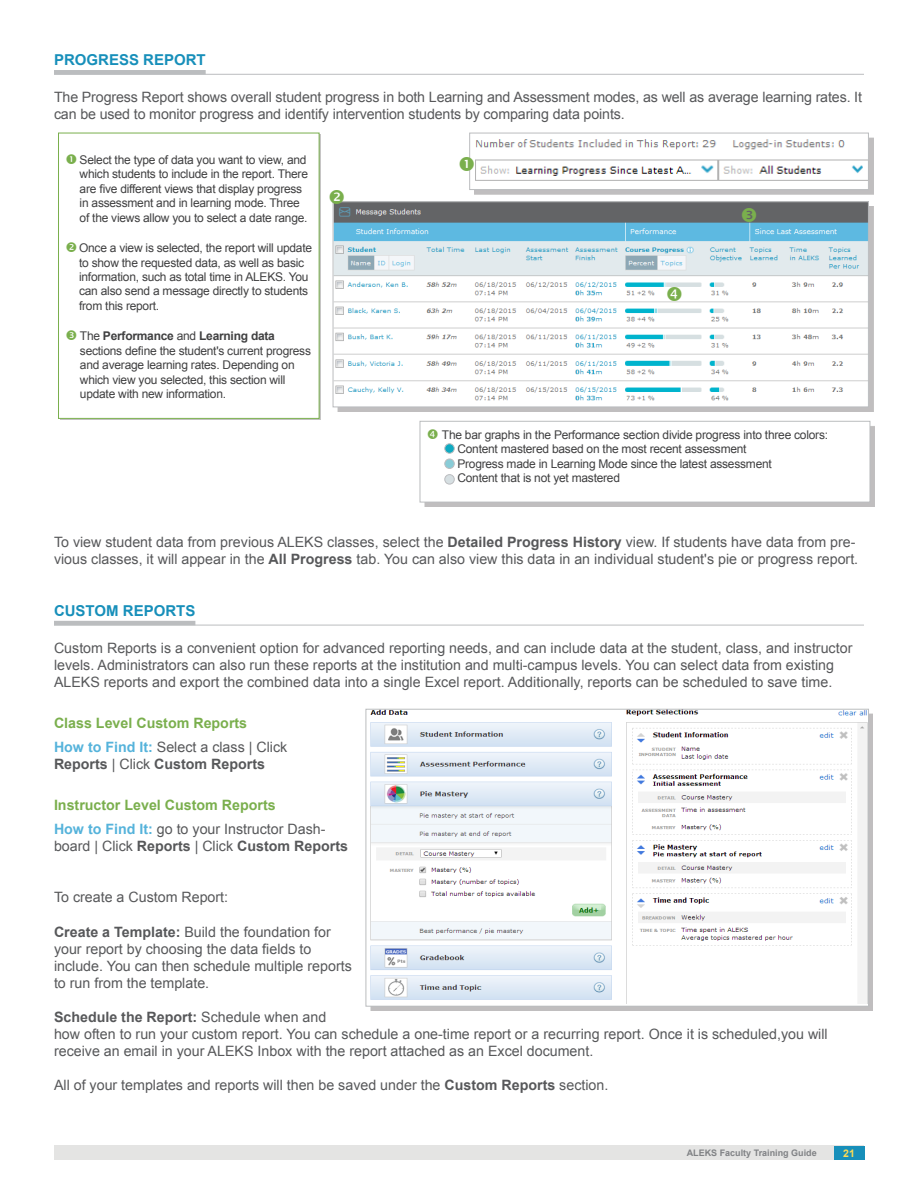
<style>
.page{position:relative;width:918px;height:1188px;background:#fff}
.page>*{position:absolute;margin:0;border:0;box-sizing:border-box;transform-origin:0 0}
.Headline_02{font:700 15px "Arial";color:#178fba}
.Content{font:14.25px/17.1px "Arial";color:#57585a}
.Headline_03{font:700 14.25px "Arial";color:#7aaf4d}
.t1{font:12px/14.4px "Arial";letter-spacing:-.02em;color:#404041}
.t2{font:700 10.5px "Arial";color:#ffdc53}
.t3{font:700 9px "Arial";color:#808285}
.s1{font-weight:700}
.s2{font-weight:700;color:#55b3db}
</style>
<div class="page">
<div style="left:54px;top:1146px;width:810px;height:14px;background:#e4e4e3"></div>
<div style="left:834px;top:1146px;width:30px;height:14px;background:#178fba"></div>
<div style="left:54px;top:70px;width:152px;height:5px;background:#bbbdbf"></div>
<hr style="left:54px;top:74px;width:810px;height:1px;background:#bbbdbf">
<hr style="left:54px;top:621px;width:141px;height:4px;background:#bbbdbf">
<hr style="left:54px;top:625px;width:810px;height:1px;background:#bbbdbf">
<div style="left:58px;top:133px;width:261px;height:286px;border:1px solid #7aaf4d"></div>
<div style="left:338px;top:206px;width:536px;height:206px;background:#c0bebf"></div>
<img style="left:335px;top:204px;width:532px;height:201px">
<div style="left:333px;top:202px;width:536px;height:205px;border:1px solid #bbbdbf"></div>
<div style="left:474px;top:138px;width:399px;height:57px;background:#c0bebf"></div>
<div style="left:470px;top:133px;width:398px;height:57px;background:#fff"></div>
<img style="left:475px;top:139px;width:392px;height:42px">
<div style="left:469px;top:133px;width:400px;height:57px;border:1px solid #bbbdbf"></div>
<div style="left:370px;top:714px;width:503px;height:297px;background:#231f20;opacity:.29"></div>
<img style="left:370px;top:711px;width:497px;height:292px">
<div style="left:366px;top:709px;width:503px;height:297px;border:1px solid #bbbdbf"></div>
<div style="left:425px;top:426px;width:450px;height:81px;background:#c0bebf"></div>
<div style="left:420px;top:421px;width:450px;height:81px;background:#fff"></div>
<div style="left:420px;top:421px;width:450px;height:81px;border:1px solid #bbbdbf"></div>
<div style="left:445px;top:444px;width:9px;height:9px;background:#0eaac1;border-radius:50%"></div>
<div style="left:444px;top:443px;width:11px;height:11px;border:1px solid #bcbdc0;border-radius:50%"></div>
<div style="left:445px;top:459px;width:9px;height:9px;background:#89ccd7;border-radius:50%"></div>
<div style="left:444px;top:459px;width:11px;height:10px;border:1px solid #bcbdc0;border-radius:50%"></div>
<div style="left:445px;top:475px;width:9px;height:9px;background:#d6dfe2;border-radius:50%"></div>
<div style="left:444px;top:474px;width:11px;height:10px;border:1px solid #bcbdc0;border-radius:50%"></div>
<svg style="left:332px;top:201px;width:12px;height:3px"></svg>
<svg style="left:667px;top:287px;width:15px;height:14px"></svg>
<svg style="left:742px;top:208px;width:14px;height:14px"></svg>
<svg style="left:469px;top:156px;width:2px;height:15px"></svg>
<p class="Headline_02" style="left:54px;top:50px;width:153px">PROGRESS REPORT</p>
<p class="Content" style="left:54px;top:89px;width:810px">The Progress Report shows overall student progress in both Learning and Assessment modes, as well as average learning rates. It can be used to monitor progress and identify intervention students by comparing data points.</p>
<p class="t1" style="left:80px;top:153px;width:230px">Select the type of data you want to view, and which students to include in the report. There are five different views that display progress in assessment and in learning mode. Three of the views allow you to select a date range.</p>
<p class="t1" style="left:79px;top:241px;width:235px">Once a view is selected, the report will update to show the requested data, as well as basic information, such as total time in ALEKS. You can also send a message directly to students from this report.</p>
<p class="t1" style="left:80px;top:329px;width:233px">The <span class="s1">Performance</span> and <span class="s1">Learning data </span>sections define the student's current progress and average learning rates. Depending on which view you selected, this section will update with new information.</p>
<p class="t1" style="left:457px;top:428px;width:372px;text-indent:-15px">The bar graphs in the Performance section divide progress into three colors:<br>Content mastered based on the most recent assessment<br>Progress made in Learning Mode since the latest assessment<br>Content that is not yet mastered</p>
<p class="Content" style="left:54px;top:533px;width:806px">To view student data from previous ALEKS classes, select the <span class="s1">Detailed Progress History</span> view. If students have data from pre&shy;vious classes, it will appear in the <span class="s1">All Progress</span> tab. You can also view this data in an individual student's pie or progress report.</p>
<p class="Headline_02" style="left:54px;top:600px;width:143px">CUSTOM REPORTS</p>
<p class="Content" style="left:54px;top:640px;width:800px">Custom Reports is a convenient option for advanced reporting needs, and can include data at the student, class, and instructor levels. Administrators can also run these reports at the institution and multi-campus levels. You can select data from existing<br>ALEKS reports and export the combined data into a single Excel report. Additionally, reports can be scheduled to save time.</p>
<p class="Headline_03" style="left:54px;top:714px;width:195px">Class Level Custom Reports</p>
<p class="Content" style="left:54px;top:739px;width:235px"><span class="s2">How to Find It:</span> Select a class | Click<br><span class="s1">Reports</span> | Click <span class="s1">Custom Reports</span></p>
<p class="Headline_03" style="left:54px;top:796px;width:223px">Instructor Level Custom Reports</p>
<p class="Content" style="left:54px;top:821px;width:296px"><span class="s2">How to Find It:</span> go to your Instructor Dash&shy;board | Click <span class="s1">Reports</span> | Click <span class="s1">Custom Reports</span></p>
<p class="Content" style="left:54px;top:889px;width:176px">To create a Custom Report:</p>
<p class="Content" style="left:54px;top:923px;width:299px"><span class="s1">Create a Template:</span> Build the foundation for your report by choosing the data fields to include. You can then schedule multiple reports to run from the template.</p>
<p class="Content" style="left:54px;top:1009px;width:775px"><span class="s1">Schedule the Report:</span> Schedule when and<br>how often to run your custom report. You can schedule a one-time report or a recurring report. Once it is scheduled,you will receive an email in your ALEKS Inbox with the report attached as an Excel document.</p>
<p class="Content" style="left:54px;top:1077px;width:556px">All of your templates and reports will then be saved under the <span class="s1">Custom Reports</span> section.</p>
<p class="t3" style="left:687px;top:1147px;width:132px">ALEKS Faculty Training Guide</p>
<p class="t2" style="left:843px;top:1146px;width:13px">21</p>
</div>
